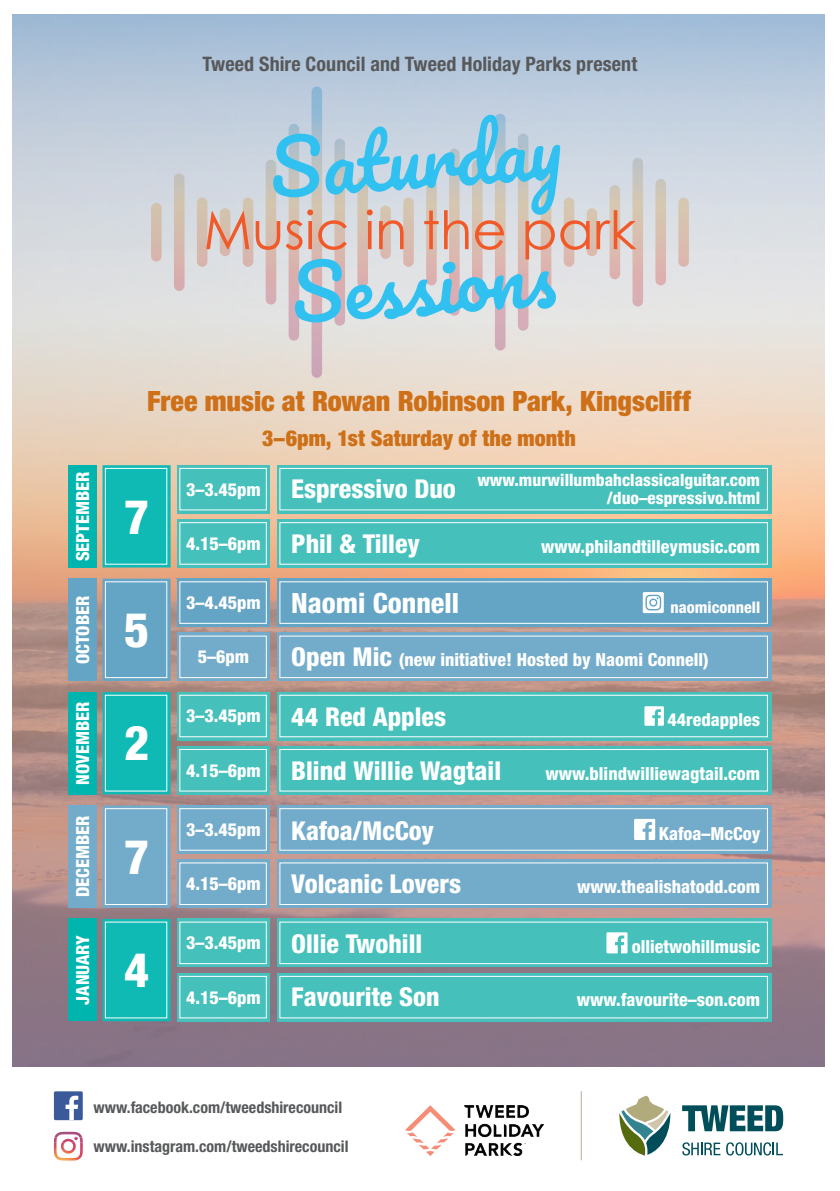
<style>
.page{position:relative;width:840px;height:1191px;background:#fff}
.page>*{position:absolute;margin:0;border:0;box-sizing:border-box;transform-origin:0 0}
.date{font:800 condensed 48px "Helvetica Neue LT Std";color:#fff}
.t1{font:900 condensed 28px "Helvetica Neue LT Std";letter-spacing:-.005em;color:#ce7018}
.artist{font:800 condensed 28px "Helvetica Neue LT Std";color:#fff}
.artist-2{font:800 condensed 26px "Helvetica Neue LT Std";color:#fff}
.t2{font:900 condensed 22px "Helvetica Neue LT Std";letter-spacing:.005em;color:#ce7018}
.t3{font:700 condensed 20px "Helvetica Neue LT Std";letter-spacing:.005em;color:#57585a}
.artist-3{font:800 condensed 18px "Helvetica Neue LT Std";color:#fff}
.month{font:800 condensed 18px "Helvetica Neue LT Std";color:#fff}
.artist-4{font:800 condensed 17px/18px "Helvetica Neue LT Std";color:#fff;text-align:right}
.t4{font:700 condensed 16px "Helvetica Neue LT Std";color:#57585a}
.artist-5{font:800 condensed 16px "Helvetica Neue LT Std";color:#fff}
.s1{font-size:26px}
</style>
<div class="page">
<img style="left:13px;top:14px;width:810px;height:1052px">
<svg style="left:619px;top:1095px;width:51px;height:60px"></svg>
<svg style="left:682px;top:1105px;width:100px;height:26px"></svg>
<svg style="left:682px;top:1142px;width:100px;height:13px"></svg>
<img style="left:405px;top:1105px;width:138px;height:50px">
<hr style="left:580px;top:1091px;width:1px;height:69px;background:#bbad9d">
<div style="left:277px;top:465px;width:494px;height:48px;background:#45c0bb"></div>
<div style="left:279px;top:468px;width:488px;height:42px;border:1px solid #fff"></div>
<div style="left:277px;top:859px;width:494px;height:48px;background:#73acca"></div>
<div style="left:279px;top:862px;width:488px;height:43px;border:1px solid #fff"></div>
<div style="left:277px;top:692px;width:494px;height:48px;background:#45c0bb"></div>
<svg style="left:644px;top:706px;width:19px;height:19px"></svg>
<div style="left:277px;top:578px;width:494px;height:48px;background:#64a4c4"></div>
<svg style="left:642px;top:592px;width:21px;height:21px"></svg>
<div style="left:277px;top:973px;width:494px;height:48px;background:#45c0bb"></div>
<div style="left:277px;top:918px;width:494px;height:49px;background:#45c0bb"></div>
<svg style="left:606px;top:932px;width:21px;height:21px"></svg>
<div style="left:277px;top:805px;width:494px;height:48px;background:#73acca"></div>
<svg style="left:634px;top:819px;width:20px;height:21px"></svg>
<div style="left:277px;top:746px;width:494px;height:48px;background:#45c0bb"></div>
<div style="left:277px;top:633px;width:494px;height:48px;background:#73acca"></div>
<div style="left:277px;top:519px;width:494px;height:48px;background:#45c0bb"></div>
<div style="left:279px;top:581px;width:488px;height:43px;border:1px solid #fff"></div>
<div style="left:279px;top:976px;width:488px;height:42px;border:1px solid #fff"></div>
<div style="left:279px;top:921px;width:488px;height:43px;border:1px solid #fff"></div>
<div style="left:279px;top:808px;width:488px;height:42px;border:1px solid #fff"></div>
<div style="left:279px;top:749px;width:488px;height:42px;border:1px solid #fff"></div>
<div style="left:279px;top:694px;width:488px;height:43px;border:1px solid #fff"></div>
<div style="left:279px;top:635px;width:488px;height:43px;border:1px solid #fff"></div>
<div style="left:279px;top:522px;width:488px;height:42px;border:1px solid #fff"></div>
<svg style="left:151px;top:86px;width:537px;height:292px;background:#d6d6d9"></svg>
<svg style="left:206px;top:211px;width:43px;height:38px;background:#ddac9c"></svg>
<svg style="left:596px;top:210px;width:40px;height:39px;background:#e0b3a3"></svg>
<svg style="left:255px;top:114px;width:334px;height:209px;background:#b6cad3"></svg>
<div style="left:54px;top:1091px;width:29px;height:29px;background:#3b5a9a;border-radius:2px"></div>
<svg style="left:65px;top:1095px;width:13px;height:25px"></svg>
<svg style="left:54px;top:1131px;width:29px;height:29px"></svg>
<div style="left:177px;top:465px;width:93px;height:48px;background:#45c0bb"></div>
<div style="left:177px;top:973px;width:93px;height:48px;background:#45c0bb"></div>
<div style="left:177px;top:918px;width:93px;height:49px;background:#45c0bb"></div>
<div style="left:177px;top:859px;width:93px;height:48px;background:#73acca"></div>
<div style="left:177px;top:805px;width:93px;height:48px;background:#73acca"></div>
<div style="left:177px;top:746px;width:93px;height:48px;background:#45c0bb"></div>
<div style="left:177px;top:692px;width:93px;height:48px;background:#45c0bb"></div>
<div style="left:177px;top:633px;width:93px;height:48px;background:#73acca"></div>
<div style="left:177px;top:578px;width:93px;height:48px;background:#64a4c4"></div>
<div style="left:177px;top:519px;width:93px;height:48px;background:#45c0bb"></div>
<div style="left:179px;top:976px;width:88px;height:42px;border:1px solid #fff"></div>
<div style="left:179px;top:921px;width:88px;height:43px;border:1px solid #fff"></div>
<div style="left:179px;top:862px;width:88px;height:43px;border:1px solid #fff"></div>
<div style="left:179px;top:808px;width:88px;height:42px;border:1px solid #fff"></div>
<div style="left:179px;top:749px;width:88px;height:42px;border:1px solid #fff"></div>
<div style="left:179px;top:694px;width:88px;height:43px;border:1px solid #fff"></div>
<div style="left:179px;top:635px;width:88px;height:43px;border:1px solid #fff"></div>
<div style="left:179px;top:581px;width:88px;height:43px;border:1px solid #fff"></div>
<div style="left:179px;top:522px;width:88px;height:42px;border:1px solid #fff"></div>
<div style="left:179px;top:468px;width:88px;height:42px;border:1px solid #fff"></div>
<div style="left:68px;top:919px;width:29px;height:102px;background:#00b5ae"></div>
<div style="left:68px;top:805px;width:29px;height:102px;background:#73acca"></div>
<div style="left:68px;top:692px;width:29px;height:102px;background:#00b5ae"></div>
<div style="left:68px;top:578px;width:29px;height:102px;background:#64a4c4"></div>
<svg style="left:102px;top:919px;width:68px;height:102px;background:#1bbcb6"></svg>
<svg style="left:102px;top:805px;width:68px;height:102px;background:#7aafcb"></svg>
<svg style="left:102px;top:692px;width:68px;height:102px;background:#1cbcb6"></svg>
<svg style="left:102px;top:578px;width:68px;height:103px;background:#6ca7c5"></svg>
<div style="left:68px;top:465px;width:29px;height:102px;background:#00b5ae"></div>
<svg style="left:102px;top:465px;width:68px;height:102px;background:#1cbdb7"></svg>
<p class="t3" style="left:202px;top:52px;width:436px">Tweed Shire Council and Tweed Holiday Parks present</p>
<p class="month" style="left:71px;top:561px;width:91px;rotate:-90deg">SEPTEMBER</p>
<p class="month" style="left:71px;top:664px;width:70px;rotate:-90deg">OCTOBER</p>
<p class="month" style="left:71px;top:784px;width:85px;rotate:-90deg">NOVEMBER</p>
<p class="month" style="left:71px;top:897px;width:83px;rotate:-90deg">DECEMBER</p>
<p class="month" style="left:71px;top:1004px;width:71px;rotate:-90deg">JANUARY</p>
<p class="t1" style="left:147px;top:384px;width:545px">Free music at Rowan Robinson Park, Kingscliff</p>
<p class="t2" style="left:262px;top:425px;width:315px">3–6pm, 1st Saturday of the month</p>
<p class="date" style="left:124px;top:487px;width:26px">7</p>
<p class="date" style="left:124px;top:600px;width:26px">5</p>
<p class="date" style="left:124px;top:713px;width:26px">2</p>
<p class="date" style="left:124px;top:827px;width:26px">7</p>
<p class="date" style="left:124px;top:940px;width:26px">4</p>
<p class="artist-3" style="left:186px;top:478px;width:76px">3–3.45pm</p>
<p class="artist-2" style="left:291px;top:473px;width:166px">Espressivo Duo</p>
<p class="artist-4" style="left:477px;top:471px;width:284px">www.murwillumbahclassicalguitar.com /duo–espressivo.html</p>
<p class="artist-3" style="left:186px;top:532px;width:76px">4.15–6pm</p>
<p class="artist-2" style="left:291px;top:527px;width:130px">Phil &amp; Tilley</p>
<p class="artist-3" style="left:541px;top:535px;width:220px">www.philandtilleymusic.com</p>
<p class="artist-3" style="left:186px;top:591px;width:76px">3–4.45pm</p>
<p class="artist" style="left:291px;top:586px;width:169px">Naomi Connell</p>
<p class="artist-5" style="left:670px;top:597px;width:91px">naomiconnell</p>
<p class="artist-3" style="left:198px;top:645px;width:53px">5–6pm</p>
<p class="artist-3" style="left:291px;top:648px;width:419px"><span class="s1">Open Mic</span> (new initiative! Hosted by Naomi Connell)</p>
<p class="artist-3" style="left:186px;top:705px;width:76px">3–3.45pm</p>
<p class="artist-2" style="left:291px;top:700px;width:156px">44 Red Apples</p>
<p class="artist-3" style="left:667px;top:708px;width:94px">44redapples</p>
<p class="artist-3" style="left:186px;top:759px;width:76px">4.15–6pm</p>
<p class="artist-2" style="left:291px;top:754px;width:211px">Blind Willie Wagtail</p>
<p class="artist-3" style="left:545px;top:762px;width:216px">www.blindwilliewagtail.com</p>
<p class="artist-3" style="left:186px;top:818px;width:76px">3–3.45pm</p>
<p class="artist-2" style="left:291px;top:814px;width:144px">Kafoa/McCoy</p>
<p class="artist-3" style="left:658px;top:822px;width:103px">Kafoa–McCoy</p>
<p class="artist-3" style="left:186px;top:872px;width:76px">4.15–6pm</p>
<p class="artist-2" style="left:291px;top:867px;width:171px">Volcanic Lovers</p>
<p class="artist-3" style="left:577px;top:875px;width:184px">www.thealishatodd.com</p>
<p class="artist-3" style="left:186px;top:931px;width:76px">3–3.45pm</p>
<p class="artist-2" style="left:291px;top:928px;width:132px">Ollie Twohill</p>
<p class="artist-3" style="left:631px;top:936px;width:130px">ollietwohillmusic</p>
<p class="artist-3" style="left:186px;top:986px;width:76px">4.15–6pm</p>
<p class="artist-2" style="left:291px;top:981px;width:150px">Favourite Son</p>
<p class="artist-3" style="left:576px;top:989px;width:185px">www.favourite–son.com</p>
<p class="t4" style="left:94px;top:1097px;width:250px">www.facebook.com/tweedshirecouncil</p>
<p class="t4" style="left:94px;top:1136px;width:256px">www.instagram.com/tweedshirecouncil</p>
</div>
